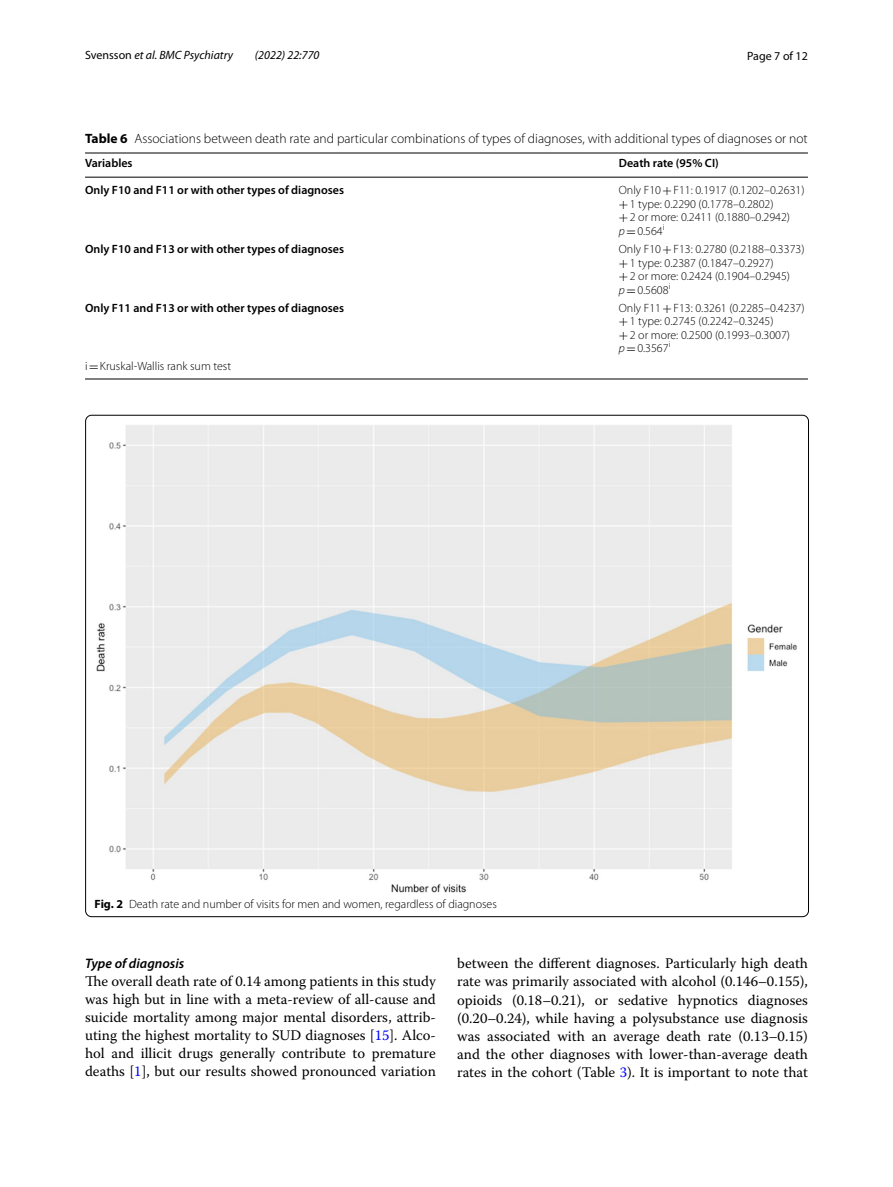
<style>
.page{position:relative;width:893px;height:1187px;background:#fff}
.page>*{position:absolute;margin:0;border:0;box-sizing:border-box;transform-origin:0 0}
.t1{font:14.7px/18px "Warnock Pro";color:#000;text-align:justify}
.t2{font:italic 600 13.8px "Myriad Pro";color:#000}
.t3{font:300 13.5px "Myriad Pro";color:#000}
.t4{font:300 12px/13.5px "Myriad Pro";color:#000}
.t5{font:600 12px "Myriad Pro";color:#000}
.t6{font:italic 12px "Myriad Pro";color:#000}
.t7{font:12px "Myriad Pro";color:#000}
.s1{font-style:normal}
.s2{font-weight:700}
.s3{font-family:"MTSY";font-weight:400}
.s4{font-style:italic}
.s5{color:#00f}
</style>
<div class="page">
<hr style="left:85px;top:153px;width:534px;height:1px;background:#000">
<hr style="left:85px;top:177px;width:534px;height:1px;background:#000">
<hr style="left:619px;top:153px;width:189px;height:1px;background:#000">
<hr style="left:619px;top:177px;width:189px;height:1px;background:#000">
<hr style="left:85px;top:379px;width:534px;height:1px;background:#000">
<hr style="left:619px;top:379px;width:189px;height:1px;background:#000">
<img style="left:97px;top:425px;width:700px;height:467px">
<p class="t6" style="left:85px;top:48px;width:149px"><span class="s1">Svensson</span> et al. BMC Psychiatry</p>
<p class="t6" style="left:255px;top:48px;width:66px">(2022) 22:770</p>
<p class="t7" style="left:747px;top:48px;width:62px">Page 7 of 12</p>
<p class="t3" style="left:85px;top:131px;width:724px"><span class="s2">Table 6</span> Associations between death rate and particular combinations of types of diagnoses, with additional types of diagnoses or not</p>
<p class="t5" style="left:85px;top:156px;width:49px">Variables</p>
<p class="t5" style="left:619px;top:156px;width:101px">Death rate (95% CI)</p>
<p class="t5" style="left:85px;top:183px;width:261px">Only F10 and F11 or with other types of diagnoses</p>
<p class="t4" style="left:619px;top:184px;width:187px">Only F10<span class="s3">+</span>F11: 0.1917 (0.1202–0.2631) <span class="s3">+</span>1 type: 0.2290 (0.1778–0.2802)<br><span class="s3">+</span>2 or more: 0.2411 (0.1880–0.2942) <span class="s4">p</span><span class="s3">=</span>0.564<sup>i</sup></p>
<p class="t5" style="left:85px;top:241px;width:261px">Only F10 and F13 or with other types of diagnoses</p>
<p class="t4" style="left:619px;top:242px;width:187px">Only F10<span class="s3">+</span>F13: 0.2780 (0.2188–0.3373) <span class="s3">+</span>1 type: 0.2387 (0.1847–0.2927)<br><span class="s3">+</span>2 or more: 0.2424 (0.1904–0.2945) <span class="s4">p</span><span class="s3">=</span>0.5608<sup>i</sup></p>
<p class="t5" style="left:85px;top:300px;width:261px">Only F11 and F13 or with other types of diagnoses</p>
<p class="t4" style="left:619px;top:301px;width:187px">Only F11<span class="s3">+</span>F13: 0.3261 (0.2285–0.4237) <span class="s3">+</span>1 type: 0.2745 (0.2242–0.3245)<br><span class="s3">+</span>2 or more: 0.2500 (0.1993–0.3007) <span class="s4">p</span><span class="s3">=</span>0.3567<sup>i</sup></p>
<p class="t4" style="left:85px;top:360px;width:148px">i<span class="s3">=</span>Kruskal-Wallis rank sum test</p>
<p class="t4" style="left:95px;top:897px;width:404px"><span class="s2">Fig. 2</span> Death rate and number of visits for men and women, regardless of diagnoses</p>
<p class="t2" style="left:85px;top:954px;width:101px">Type of diagnosis</p>
<p class="t1" style="left:85px;top:971px;width:352px">The overall death rate of 0.14 among patients in this study was high but in line with a meta-review of all-cause and suicide mortality among major mental disorders, attrib&shy;uting the highest mortality to SUD diagnoses [<span class="s5">15</span>]. Alco&shy;hol and illicit drugs generally contribute to premature deaths [<span class="s5">1</span>], but our results showed pronounced variation</p>
<p class="t1" style="left:457px;top:954px;width:352px">between the different diagnoses. Particularly high death rate was primarily associated with alcohol (0.146–0.155), opioids (0.18–0.21), or sedative hypnotics diagnoses (0.20–0.24), while having a polysubstance use diagnosis was associated with an average death rate (0.13–0.15) and the other diagnoses with lower-than-average death rates in the cohort (Table <span class="s5">3</span>). It is important to note that</p>
</div>
